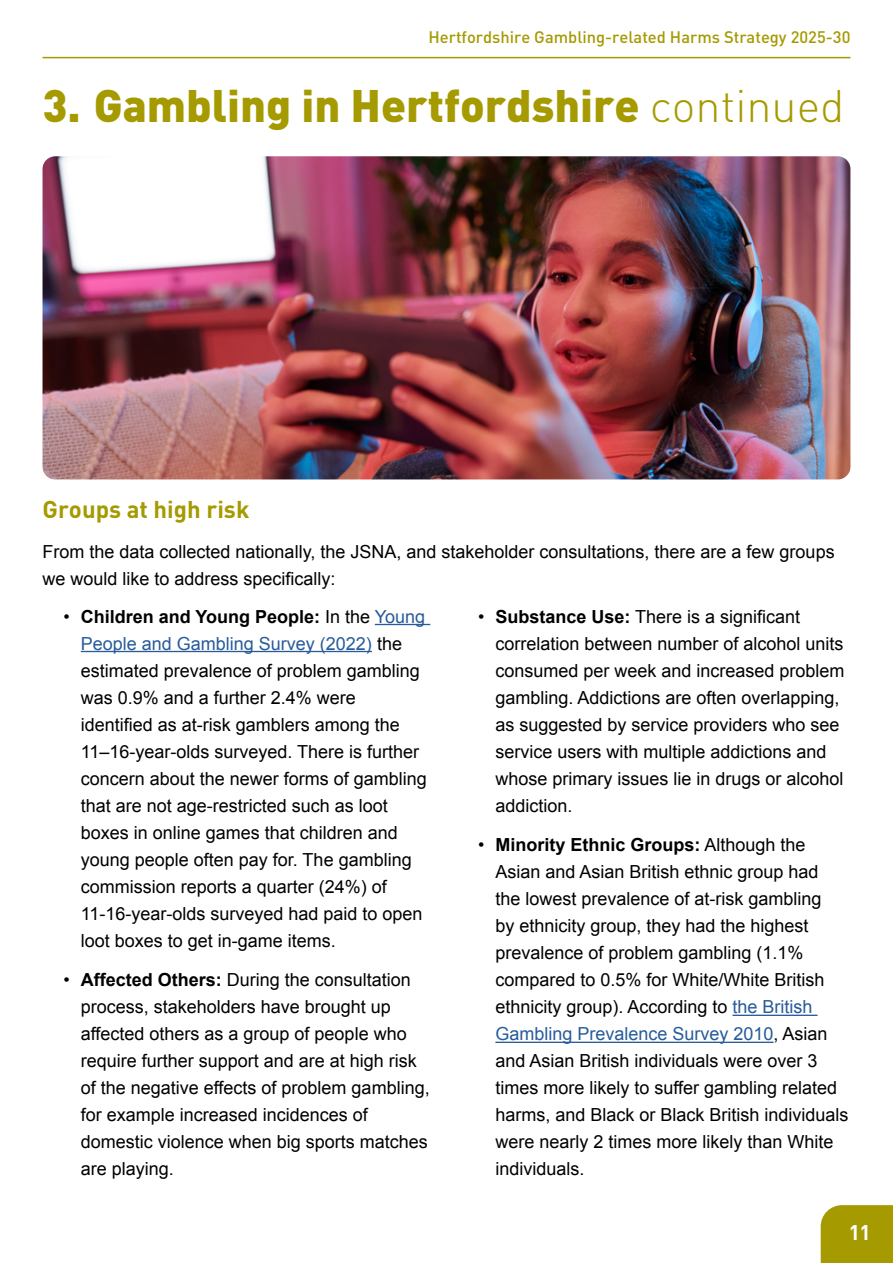
<style>
.page{position:relative;width:893px;height:1263px;background:#fff}
.page>*{position:absolute;margin:0;border:0;box-sizing:border-box;transform-origin:0 0}
.Heading1{font:900 45px "DIN";color:#a59a00}
.t1{font:700 24px "DIN";color:#a59a00}
.Heading1-2{font:700 21px "DIN";color:#fff}
.t2{font:18px/27px "Arial";color:#000}
.t3{font:500 16.5px "DIN";color:#a59a00}
.s1{font-weight:300}
.s2{font-weight:700}
.s3{color:#275b9b}
</style>
<div class="page">
<hr style="left:43px;top:57px;width:807px;height:1px;background:#a59a00">
<div style="left:821px;top:1205px;width:72px;height:58px;background:#a59a00"></div>
<img style="left:43px;top:156px;width:807px;height:323px">
<hr style="left:375px;top:624px;width:55px;height:1px;background:#275b9b">
<hr style="left:81px;top:651px;width:291px;height:1px;background:#275b9b">
<hr style="left:732px;top:1015px;width:86px;height:1px;background:#275b9b">
<hr style="left:495px;top:1042px;width:279px;height:1px;background:#275b9b">
<p class="t3" style="left:428px;top:26px;width:423px">Hertfordshire Gambling-related Harms Strategy 2025-30</p>
<h2 class="Heading1" style="left:43px;top:75px;width:804px">3. Gambling in Hertfordshire <span class="s1">continued</span></h2>
<h2 class="t1" style="left:43px;top:494px;width:208px">Groups at high risk</h2>
<h2 class="t2" style="left:43px;top:538px;width:794px">From the data collected nationally, the JSNA, and stakeholder consultations, there are a few groups we would like to address specifically:</h2>
<h2 class="t2" style="left:81px;top:603px;width:348px;text-indent:-17px">• <span class="s2">Children and Young People:</span> In the <span class="s3">Young People and Gambling Survey (2022)</span> the estimated prevalence of problem gambling was 0.9% and a further 2.4% were identified as at-risk gamblers among the 11–16-year-olds surveyed. There is further concern about the newer forms of gambling that are not age-restricted such as loot boxes in online games that children and young people often pay for. The gambling commission reports a quarter (24%) of 11-16-year-olds surveyed had paid to open loot boxes to get in-game items.</h2>
<h2 class="t2" style="left:81px;top:967px;width:350px;text-indent:-17px">• <span class="s2">Affected Others:</span> During the consultation process, stakeholders have brought up affected others as a group of people who require further support and are at high risk of the negative effects of problem gambling, for example increased incidences of domestic violence when big sports matches are playing.</h2>
<h2 class="t2" style="left:495px;top:603px;width:351px;text-indent:-17px">• <span class="s2">Substance Use:</span> There is a significant correlation between number of alcohol units consumed per week and increased problem gambling. Addictions are often overlapping, as suggested by service providers who see service users with multiple addictions and whose primary issues lie in drugs or alcohol addiction.</h2>
<h2 class="t2" style="left:495px;top:832px;width:355px;text-indent:-17px">• <span class="s2">Minority Ethnic Groups:</span> Although the Asian and Asian British ethnic group had<br>the lowest prevalence of at-risk gambling<br>by ethnicity group, they had the highest prevalence of problem gambling (1.1% compared to 0.5% for White/White British ethnicity group). According to <span class="s3">the British Gambling Prevalence Survey 2010</span>, Asian and Asian British individuals were over 3 times more likely to suffer gambling related harms, and Black or Black British individuals were nearly 2 times more likely than White individuals.</h2>
<h2 class="Heading1-2" style="left:849px;top:1219px;width:23px">11</h2>
</div>
